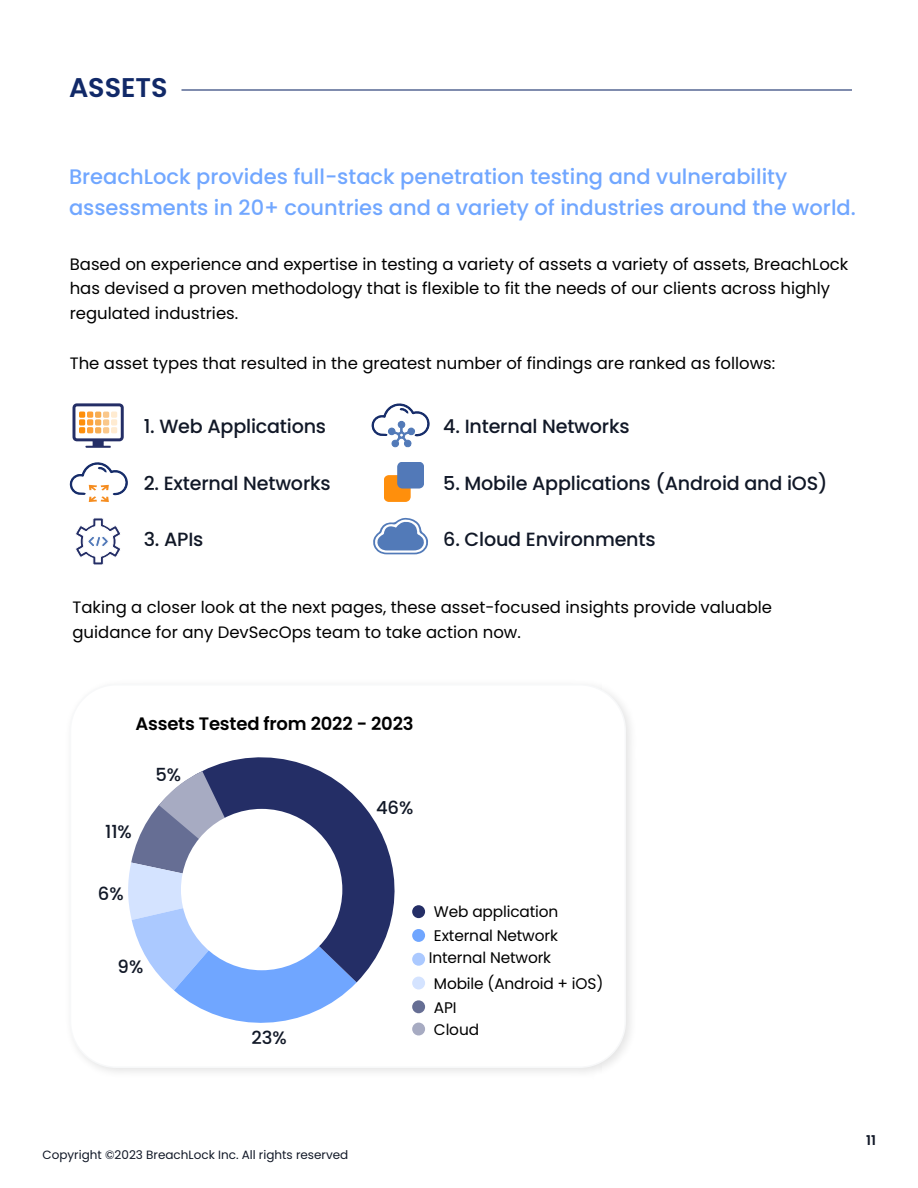
<style>
.page{position:relative;width:918px;height:1188px;background:#fff}
.page>*{position:absolute;margin:0;border:0;box-sizing:border-box;transform-origin:0 0}
.t1{font:600 27px "Poppins";color:#112968}
.t2{font:500 21px/31.2px "Poppins";color:#71a7ff}
.t3{font:500 19.2px "Poppins";letter-spacing:-.01em;color:#111827}
.t4{font:600 18px "Poppins";letter-spacing:-.01em;color:#000}
.t5{font:500 18px "Poppins";color:#111827}
.t6{font:16.5px/24.8px "Poppins";color:#000}
.t7{font:15.45px/22.2px "Poppins";letter-spacing:-.01em;color:#000}
.t8{font:600 13.5px "Poppins";color:#111827}
.t9{font:12px "Poppins";color:#111827}
</style>
<div class="page">
<hr style="left:182px;top:89px;width:670px;height:2px;background:#112968">
<div style="left:384px;top:475px;width:27px;height:27px;background:#ff8f0c"></div>
<div style="left:397px;top:462px;width:27px;height:27px;background:#5279b8"></div>
<svg style="left:72px;top:403px;width:52px;height:45px"></svg>
<svg style="left:372px;top:403px;width:58px;height:45px"></svg>
<svg style="left:70px;top:462px;width:58px;height:40px"></svg>
<svg style="left:75px;top:518px;width:46px;height:47px"></svg>
<svg style="left:373px;top:518px;width:55px;height:36px"></svg>
<div style="left:64px;top:678px;width:574px;height:402px;background:#000;opacity:.11"></div>
<div style="left:70px;top:685px;width:555px;height:382px;background:#fff;border-radius:46px"></div>
<div style="left:70px;top:684px;width:556px;height:384px;border:2px solid #f7f8f9;border-radius:46px"></div>
<div style="left:412px;top:905px;width:13px;height:13px;background:#242e66;border-radius:50%"></div>
<div style="left:412px;top:977px;width:13px;height:12px;background:#d4e3ff;border-radius:50%"></div>
<div style="left:412px;top:929px;width:13px;height:13px;background:#70a6ff;border-radius:50%"></div>
<div style="left:412px;top:1000px;width:13px;height:13px;background:#666e94;border-radius:50%"></div>
<div style="left:412px;top:1023px;width:13px;height:12px;background:#a7abc2;border-radius:50%"></div>
<div style="left:412px;top:953px;width:13px;height:13px;background:#abc9ff;border-radius:50%"></div>
<svg style="left:202px;top:757px;width:193px;height:225px;fill:#242e66"></svg>
<svg style="left:128px;top:771px;width:229px;height:252px"></svg>
<div style="left:181px;top:809px;width:161px;height:161px;background:#fff;border-radius:50%"></div>
<h1 class="t1" style="left:69px;top:72px;width:100px">ASSETS</h1>
<p class="t2" style="left:69px;top:161px;width:788px">BreachLock provides full-stack penetration testing and vulnerability assessments in 20+ countries and a variety of industries around the world.</p>
<p class="t6" style="left:70px;top:252px;width:780px">Based on experience and expertise in testing a variety of assets a variety of assets, BreachLock has devised a proven methodology that is flexible to fit the needs of our clients across highly regulated industries.</p>
<p class="t6" style="left:70px;top:351px;width:707px">The asset types that resulted in the greatest number of findings are ranked as follows:</p>
<p class="t3" style="left:144px;top:415px;width:184px">1. Web Applications</p>
<p class="t3" style="left:443px;top:415px;width:188px">4. Internal Networks</p>
<p class="t3" style="left:144px;top:472px;width:189px">2. External Networks</p>
<p class="t3" style="left:443px;top:472px;width:386px">5. Mobile Applications (Android and iOS)</p>
<p class="t3" style="left:144px;top:528px;width:61px">3. APIs</p>
<p class="t3" style="left:443px;top:528px;width:214px">6. Cloud Environments</p>
<p class="t6" style="left:73px;top:595px;width:701px">Taking a closer look at the next pages, these asset-focused insights provide valuable guidance for any DevSecOps team to take action now.</p>
<p class="t4" style="left:135px;top:714px;width:280px">Assets Tested from 2022 - 2023</p>
<p class="t5" style="left:105px;top:821px;width:28px">11%</p>
<p class="t5" style="left:98px;top:884px;width:27px">6%</p>
<p class="t5" style="left:155px;top:764px;width:27px">5%</p>
<p class="t5" style="left:118px;top:957px;width:27px">9%</p>
<p class="t5" style="left:251px;top:1027px;width:37px">23%</p>
<p class="t5" style="left:376px;top:797px;width:39px">46%</p>
<p class="t7" style="left:434px;top:901px;width:126px">Web application</p>
<p class="t7" style="left:434px;top:925px;width:126px">External Network</p>
<p class="t7" style="left:429px;top:946px;width:124px">Internal Network</p>
<p class="t7" style="left:434px;top:972px;width:171px">Mobile (Android + iOS)</p>
<p class="t7" style="left:434px;top:996px;width:47px">API<br>Cloud</p>
<p class="t9" style="left:43px;top:1148px;width:307px">Copyright ©2023 BreachLock Inc. All rights reserved</p>
<p class="t8" style="left:866px;top:1133px;width:11px">11</p>
</div>
